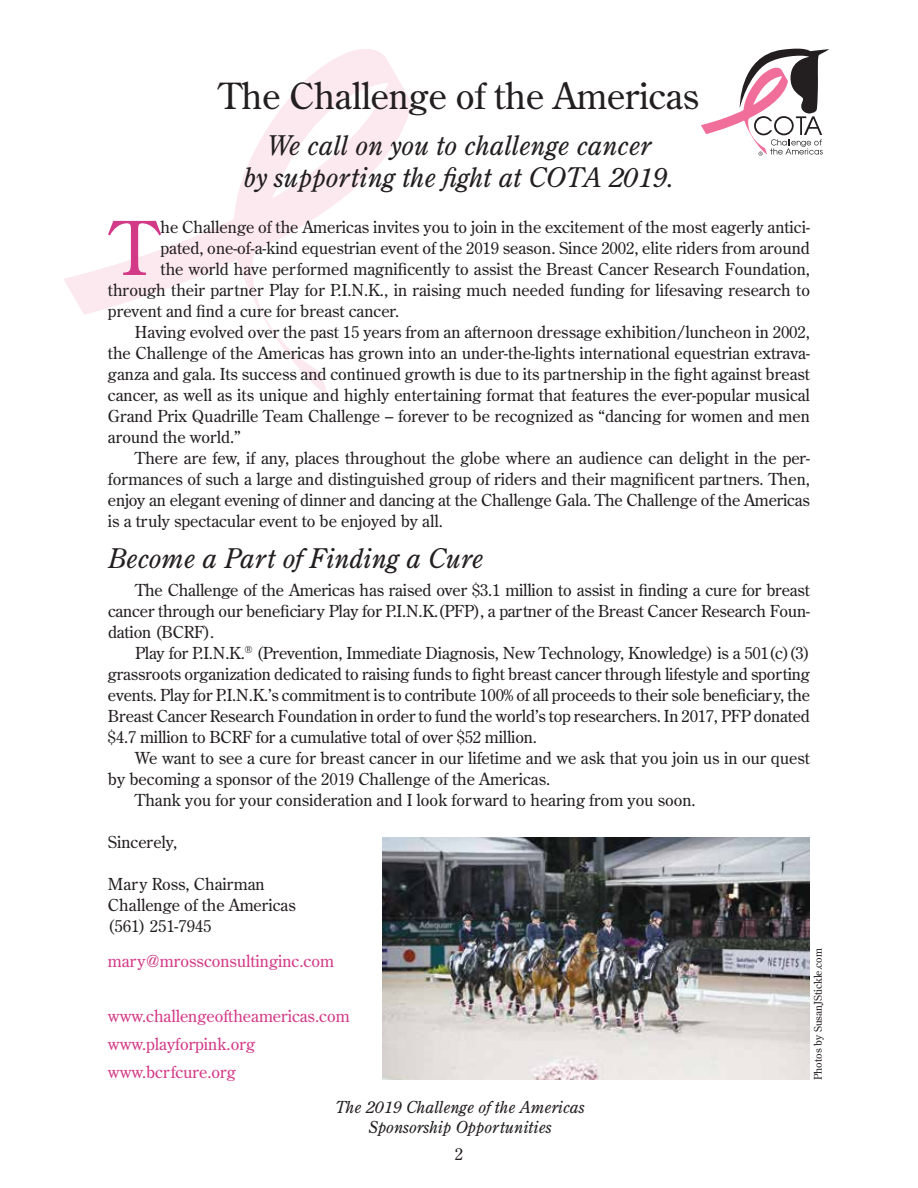
<style>
.page{position:relative;width:918px;height:1188px;background:#fff}
.page>*{position:absolute;margin:0;border:0;box-sizing:border-box;transform-origin:0 0}
.t1{font:73.95px "Century Old Style Std";color:#d23a87}
.t2{font:36px "Century Old Style Std";color:#231f20}
.t3{font:italic 27px/32.4px "Century Old Style Std";color:#231f20;text-align:center}
.t4{font:16.5px/21px "Century Old Style Std";color:#231f20;text-align:justify}
.t5{font:16.5px/27.8px "Century Old Style Std";color:#d23a87}
.t6{font:italic 16.5px/19.8px "Century Old Style Std";color:#231f20;text-align:center}
.t7{font:10.5px "Century Old Style Std";color:#231f20}
</style>
<div class="page">
<svg style="left:64px;top:49px;width:348px;height:348px"></svg>
<img style="left:382px;top:837px;width:428px;height:243px">
<svg style="left:701px;top:48px;width:128px;height:108px"></svg>
<h2 class="t2" style="left:219px;top:72px;width:482px">The Challenge of the Americas</h2>
<h3 class="t3" style="left:244px;top:128px;width:432px">We call on you to challenge cancer<br>by supporting the fight at COTA 2019.</h3>
<h1 class="t1" style="left:111px;top:201px;width:48px">T</h1>
<p class="t4" style="left:161px;top:216px;width:651px">he Challenge of the Americas invites you to join in the excitement of the most eagerly antici-</p>
<p class="t4" style="left:161px;top:237px;width:651px">pated, one-of-a-kind equestrian event of the 2019 season. Since 2002, elite riders from around</p>
<p class="t4" style="left:161px;top:258px;width:651px">the world have performed magnificently to assist the Breast Cancer Research Foundation,</p>
<p class="t4" style="left:108px;top:279px;width:704px">through their partner Play for P.I.N.K., in raising much needed funding for lifesaving research to</p>
<p class="t4" style="left:108px;top:300px;width:293px">prevent and find a cure for breast cancer.</p>
<p class="t4" style="left:135px;top:321px;width:676px">Having evolved over the past 15 years from an afternoon dressage exhibition/luncheon in 2002,</p>
<p class="t4" style="left:108px;top:342px;width:704px">the Challenge of the Americas has grown into an under-the-lights international equestrian extrava-</p>
<p class="t4" style="left:108px;top:363px;width:704px">ganza and gala. Its success and continued growth is due to its partnership in the fight against breast</p>
<p class="t4" style="left:108px;top:384px;width:704px">cancer, as well as its unique and highly entertaining format that features the ever-popular musical</p>
<p class="t4" style="left:108px;top:405px;width:703px">Grand Prix Quadrille Team Challenge – forever to be recognized as “dancing for women and men</p>
<p class="t4" style="left:108px;top:426px;width:134px">around the world.”</p>
<p class="t4" style="left:135px;top:447px;width:677px">There are few, if any, places throughout the globe where an audience can delight in the per-</p>
<p class="t4" style="left:108px;top:468px;width:703px">formances of such a large and distinguished group of riders and their magnificent partners. Then,</p>
<p class="t4" style="left:108px;top:489px;width:704px">enjoy an elegant evening of dinner and dancing at the Challenge Gala. The Challenge of the Americas</p>
<p class="t4" style="left:108px;top:510px;width:336px">is a truly spectacular event to be enjoyed by all.</p>
<h3 class="t3" style="left:108px;top:542px;width:377px">Become a Part of Finding a Cure</h3>
<p class="t4" style="left:108px;top:579px;width:703px;text-indent:27px">The Challenge of the Americas has raised over $3.1 million to assist in finding a cure for breast cancer through our beneficiary Play for P.I.N.K.(PFP), a partner of the Breast Cancer Research Foun&shy;dation (BCRF).</p>
<p class="t4" style="left:108px;top:642px;width:704px;text-indent:27px">Play for P.I.N.K.<sup>®</sup> (Prevention, Immediate Diagnosis, New Technology, Knowledge) is a 501(c)(3) grassroots organization dedicated to raising funds to fight breast cancer through lifestyle and sporting events. Play for P.I.N.K.’s commitment is to contribute 100% of all proceeds to their sole beneficiary, the Breast Cancer Research Foundation in order to fund the world’s top researchers. In 2017, PFP donated $4.7 million to BCRF for a cumulative total of over $52 million.</p>
<p class="t4" style="left:135px;top:747px;width:676px">We want to see a cure for breast cancer in our lifetime and we ask that you join us in our quest</p>
<p class="t4" style="left:108px;top:768px;width:444px">by becoming a sponsor of the 2019 Challenge of the Americas.</p>
<p class="t4" style="left:135px;top:789px;width:562px">Thank you for your consideration and I look forward to hearing from you soon.</p>
<p class="t4" style="left:108px;top:831px;width:71px">Sincerely,</p>
<p class="t4" style="left:108px;top:873px;width:189px;text-align:left">Mary Ross, Chairman<br>Challenge of the Americas (561) 251-7945</p>
<p class="t5" style="left:108px;top:946px;width:228px">mary@mrossconsultinginc.com</p>
<p class="t5" style="left:108px;top:1002px;width:243px">www.challengeoftheamericas.com www.playforpink.org www.bcrfcure.org</p>
<p class="t7" style="left:811px;top:1080px;width:133px;rotate:-90deg">Photos by SusanJStickle.com</p>
<p class="t6" style="left:336px;top:1097px;width:251px">The 2019 Challenge of the Americas<br>Sponsorship Opportunities</p>
<p class="t4" style="left:455px;top:1143px;width:10px">2</p>
</div>
